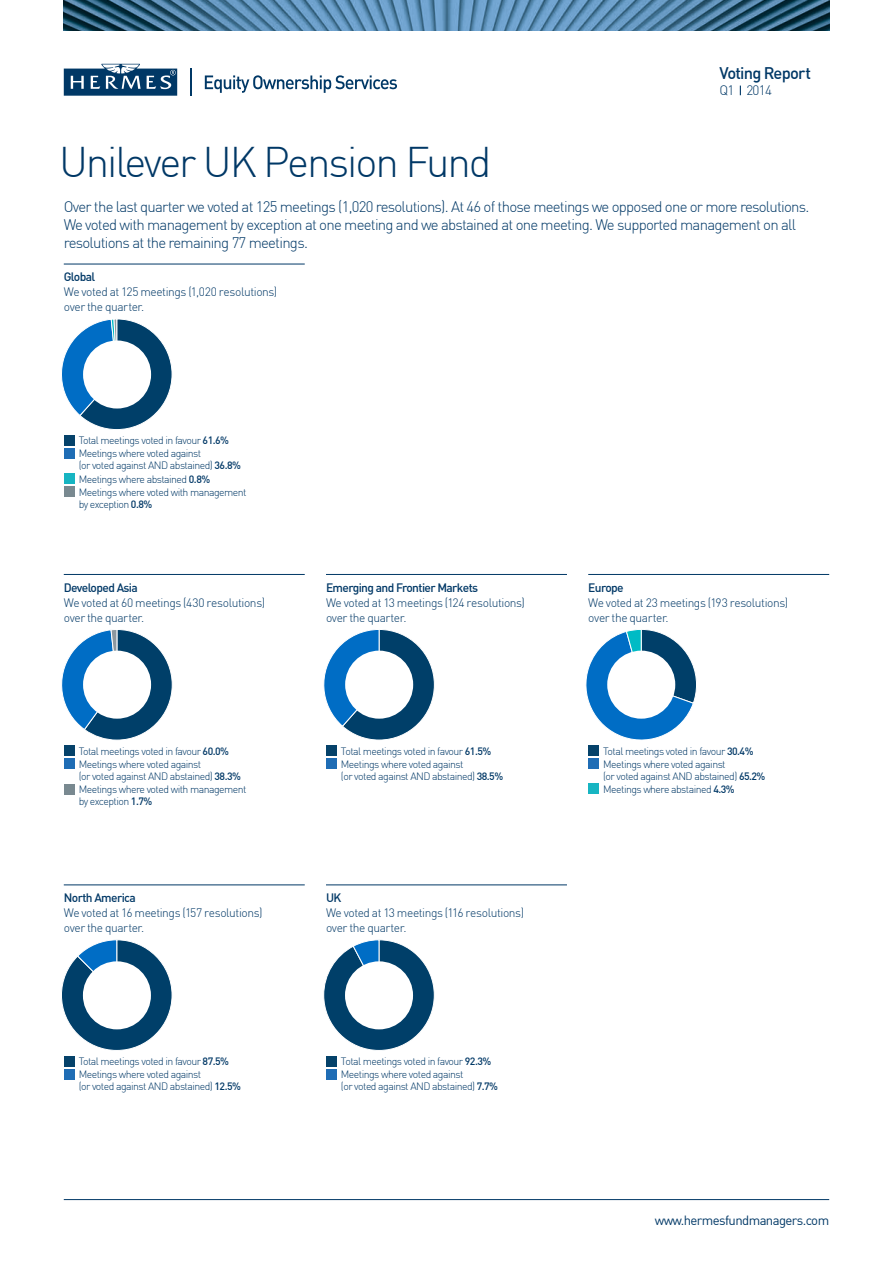
<style>
.page{position:relative;width:893px;height:1263px;background:#fff}
.page>*{position:absolute;margin:0;border:0;box-sizing:border-box;transform-origin:0 0}
.t1{font:300 42px "DIN";letter-spacing:-.05em;color:#003866}
.t2{font:500 16.5px "DIN";letter-spacing:-.045em;color:#003866}
.t3{font:300 15px/18px "DIN";letter-spacing:-.05em;color:#003866}
.t4{font:300 13.5px "DIN";letter-spacing:-.05em;color:#003866}
.t5{font:13.2px "DIN";letter-spacing:-.045em;color:#003866}
.t6{font:300 12px/15px "DIN";letter-spacing:-.035em;color:#003866}
.t7{font:500 12px "DIN";letter-spacing:-.05em;color:#003866}
.t8{font:300 10.5px/13.2px "DIN";letter-spacing:-.05em;color:#003866}
.s1{font-weight:500}
</style>
<div class="page">
<hr style="left:64px;top:1199px;width:765px;height:1px;background:#003866">
<img style="left:64px;top:0;width:765px;height:31px">
<svg style="left:205px;top:75px;width:192px;height:18px"></svg>
<hr style="left:190px;top:69px;width:2px;height:27px;background:#003866">
<svg style="left:64px;top:64px;width:113px;height:32px"></svg>
<div style="left:64px;top:435px;width:10px;height:10px;background:#05426a"></div>
<div style="left:64px;top:448px;width:10px;height:10px;background:#1f6db5"></div>
<div style="left:64px;top:473px;width:10px;height:11px;background:#17b5c2"></div>
<div style="left:64px;top:486px;width:10px;height:11px;background:#798990"></div>
<div style="left:64px;top:745px;width:10px;height:11px;background:#05426a"></div>
<div style="left:64px;top:758px;width:10px;height:11px;background:#1f6db5"></div>
<div style="left:64px;top:784px;width:10px;height:10px;background:#798990"></div>
<div style="left:326px;top:745px;width:10px;height:11px;background:#05426a"></div>
<div style="left:326px;top:758px;width:10px;height:11px;background:#1f6db5"></div>
<div style="left:64px;top:1056px;width:10px;height:10px;background:#05426a"></div>
<div style="left:64px;top:1069px;width:10px;height:10px;background:#1f6db5"></div>
<div style="left:588px;top:745px;width:11px;height:11px;background:#05426a"></div>
<div style="left:588px;top:758px;width:11px;height:11px;background:#1f6db5"></div>
<div style="left:588px;top:784px;width:11px;height:10px;background:#17b5c2"></div>
<div style="left:326px;top:1056px;width:10px;height:10px;background:#05426a"></div>
<div style="left:326px;top:1069px;width:10px;height:10px;background:#1f6db5"></div>
<hr style="left:64px;top:884px;width:241px;height:1px;background:#003866">
<hr style="left:326px;top:574px;width:241px;height:1px;background:#003866">
<hr style="left:64px;top:574px;width:241px;height:1px;background:#003866">
<hr style="left:588px;top:574px;width:241px;height:1px;background:#003866">
<hr style="left:326px;top:884px;width:241px;height:1px;background:#003866">
<hr style="left:64px;top:264px;width:241px;height:1px;background:#003866">
<svg style="left:61px;top:629px;width:112px;height:111px"></svg>
<svg style="left:323px;top:629px;width:112px;height:111px"></svg>
<svg style="left:586px;top:629px;width:111px;height:111px"></svg>
<svg style="left:61px;top:939px;width:111px;height:112px"></svg>
<svg style="left:323px;top:939px;width:112px;height:112px"></svg>
<svg style="left:61px;top:319px;width:111px;height:111px"></svg>
<div style="left:345px;top:651px;width:68px;height:68px;background:#fff;border-radius:50%"></div>
<div style="left:83px;top:961px;width:68px;height:68px;background:#fff;border-radius:50%"></div>
<div style="left:83px;top:651px;width:68px;height:68px;background:#fff;border-radius:50%"></div>
<div style="left:607px;top:651px;width:68px;height:68px;background:#fff;border-radius:50%"></div>
<div style="left:345px;top:961px;width:68px;height:68px;background:#fff;border-radius:50%"></div>
<div style="left:83px;top:340px;width:68px;height:68px;background:#fff;border-radius:50%"></div>
<h2 class="t2" style="left:719px;top:62px;width:93px">Voting Report</h2>
<p class="t4" style="left:719px;top:82px;width:54px">Q1 2014</p>
<h1 class="t1" style="left:59px;top:136px;width:434px">Unilever UK Pension Fund</h1>
<p class="t3" style="left:64px;top:197px;width:747px">Over the last quarter we voted at 125 meetings (1,020 resolutions). At 46 of those meetings we opposed one or more resolutions.<br>We voted with management by exception at one meeting and we abstained at one meeting. We supported management on all resolutions at the remaining 77 meetings.</p>
<p class="t7" style="left:64px;top:269px;width:33px">Global</p>
<p class="t6" style="left:64px;top:284px;width:215px">We voted at 125 meetings (1,020 resolutions) over the quarter.</p>
<p class="t8" style="left:79px;top:434px;width:152px">Total meetings voted in favour <span class="s1">61.6%<br></span>Meetings where voted against</p>
<p class="t8" style="left:79px;top:459px;width:169px">(or voted against AND abstained) <span class="s1">36.8%<br></span>Meetings where abstained <span class="s1">0.8%<br></span>Meetings where voted with management</p>
<p class="t8" style="left:79px;top:497px;width:75px">by exception <span class="s1">0.8%</span></p>
<p class="t7" style="left:64px;top:580px;width:76px">Developed Asia</p>
<p class="t6" style="left:64px;top:595px;width:203px">We voted at 60 meetings (430 resolutions) over the quarter.</p>
<p class="t8" style="left:79px;top:744px;width:152px">Total meetings voted in favour <span class="s1">60.0%<br></span>Meetings where voted against</p>
<p class="t8" style="left:79px;top:769px;width:169px">(or voted against AND abstained) <span class="s1">38.3%<br></span>Meetings where voted with management</p>
<p class="t8" style="left:79px;top:795px;width:75px">by exception <span class="s1">1.7%</span></p>
<p class="t7" style="left:64px;top:890px;width:74px">North America</p>
<p class="t6" style="left:64px;top:905px;width:200px">We voted at 16 meetings (157 resolutions) over the quarter.</p>
<p class="t8" style="left:79px;top:1054px;width:152px">Total meetings voted in favour <span class="s1">87.5%<br></span>Meetings where voted against</p>
<p class="t8" style="left:79px;top:1080px;width:164px">(or voted against AND abstained) <span class="s1">12.5%</span></p>
<p class="t7" style="left:326px;top:580px;width:154px">Emerging and Frontier Markets</p>
<p class="t6" style="left:326px;top:595px;width:201px">We voted at 13 meetings (124 resolutions) over the quarter.</p>
<p class="t8" style="left:341px;top:744px;width:152px">Total meetings voted in favour <span class="s1">61.5%<br></span>Meetings where voted against</p>
<p class="t8" style="left:341px;top:769px;width:164px">(or voted against AND abstained) <span class="s1">38.5%</span></p>
<p class="t7" style="left:326px;top:890px;width:17px">UK</p>
<p class="t6" style="left:326px;top:905px;width:200px">We voted at 13 meetings (116 resolutions) over the quarter.</p>
<p class="t8" style="left:341px;top:1054px;width:152px">Total meetings voted in favour <span class="s1">92.3%<br></span>Meetings where voted against</p>
<p class="t8" style="left:341px;top:1080px;width:159px">(or voted against AND abstained) <span class="s1">7.7%</span></p>
<p class="t7" style="left:588px;top:580px;width:37px">Europe</p>
<p class="t6" style="left:588px;top:595px;width:201px">We voted at 23 meetings (193 resolutions) over the quarter.</p>
<p class="t8" style="left:603px;top:744px;width:152px">Total meetings voted in favour <span class="s1">30.4%<br></span>Meetings where voted against</p>
<p class="t8" style="left:603px;top:769px;width:164px">(or voted against AND abstained) <span class="s1">65.2%<br></span>Meetings where abstained <span class="s1">4.3%</span></p>
<p class="t5" style="left:655px;top:1212px;width:176px">www.hermesfundmanagers.com</p>
</div>
